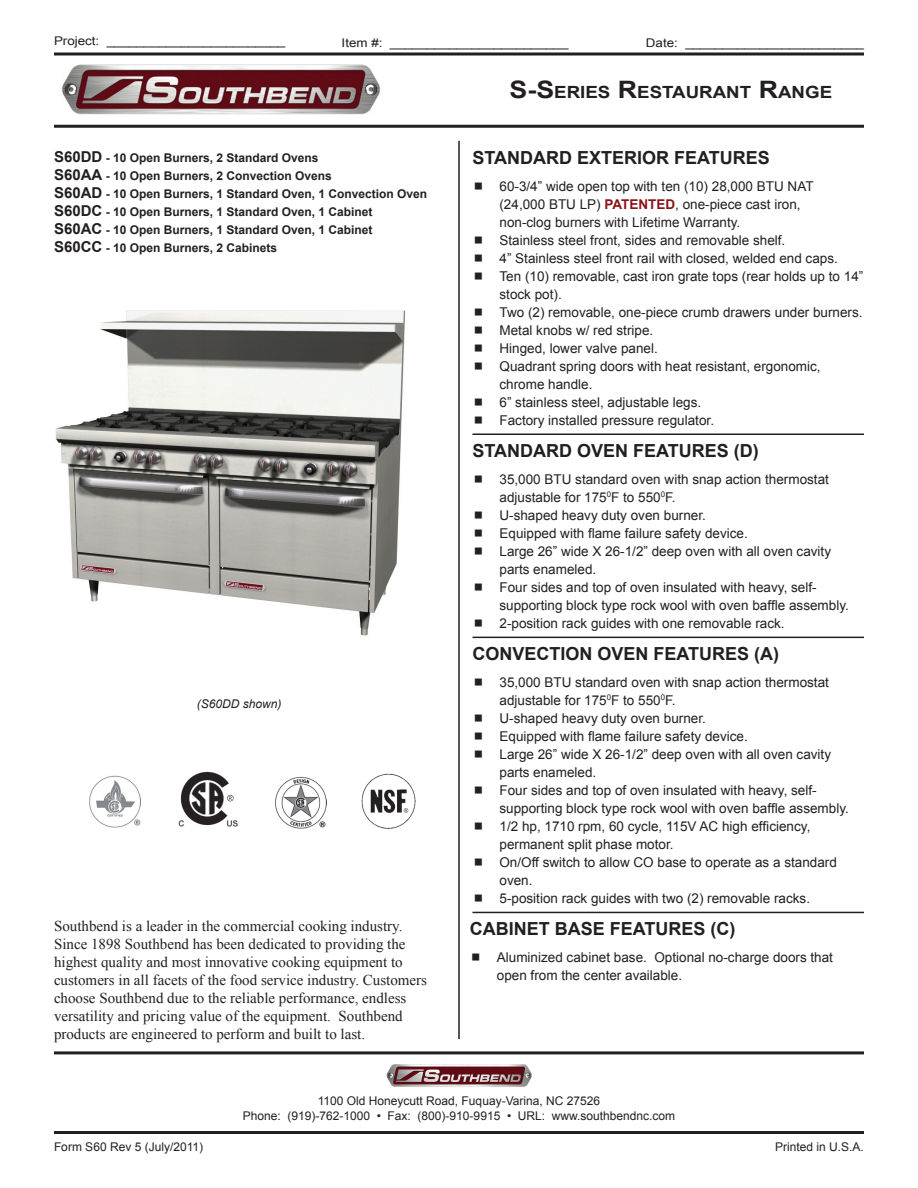
<style>
.page{position:relative;width:918px;height:1188px;background:#fff}
.page>*{position:absolute;margin:0;border:0;box-sizing:border-box;transform-origin:0 0}
.t1{font:700 18px "Arial";color:#231f20}
.t2{font:700 16.8px "Arial";color:#231f20;scale:1.12 1}
.t3{font:15px/18px "Times New Roman";color:#231f20}
.t4{font:13.5px/18px "Arial";color:#231f20}
.t5{font:700 12px/18px "Arial";color:#231f20}
.t6{font:12px/14.4px "Arial";color:#231f20;text-align:center}
.t7{font:12px "Arial";color:#231f20;scale:1.12 1}
.t8{font:italic 12px "Arial";color:#231f20}
.s1{font-size:24px}
.s2{font-size:15px}
.s3{font-weight:700;color:#891619}
</style>
<div class="page">
<img style="left:62px;top:64px;width:319px;height:51px">
<hr style="left:54px;top:125px;width:810px;height:3px;background:#231f20">
<img style="left:386px;top:1064px;width:146px;height:23px">
<hr style="left:54px;top:1131px;width:810px;height:3px;background:#231f20">
<hr style="left:54px;top:1051px;width:810px;height:3px;background:#231f20">
<svg style="left:54px;top:52px;width:810px;height:4px;background:#595657"></svg>
<img style="left:55px;top:311px;width:350px;height:325px">
<hr style="left:458px;top:141px;width:2px;height:898px;background:#231f20">
<hr style="left:472px;top:434px;width:392px;height:1px;background:#231f20">
<hr style="left:472px;top:637px;width:392px;height:1px;background:#231f20">
<hr style="left:472px;top:912px;width:392px;height:1px;background:#231f20">
<img style="left:361px;top:773px;width:55px;height:56px">
<img style="left:178px;top:772px;width:60px;height:55px">
<img style="left:275px;top:776px;width:51px;height:52px">
<img style="left:89px;top:775px;width:51px;height:52px">
<p class="t7" style="left:54px;top:33px;width:208px">Project: ________________________</p>
<p class="t7" style="left:342px;top:35px;width:204px">Item #: ________________________</p>
<p class="t7" style="left:646px;top:35px;width:196px">Date: ________________________</p>
<p class="t2" style="left:510px;top:81px;width:290px"><span class="s1">S-S</span>ERIES <span class="s1">R</span>ESTAURANT <span class="s1">R</span>ANGE</p>
<p class="t5" style="left:54px;top:149px;width:375px"><span class="s2">S60DD</span> - 10 Open Burners, 2 Standard Ovens<br><span class="s2">S60AA</span> - 10 Open Burners, 2 Convection Ovens<br><span class="s2">S60AD</span> - 10 Open Burners, 1 Standard Oven, 1 Convection Oven <span class="s2">S60DC</span> - 10 Open Burners, 1 Standard Oven, 1 Cabinet<br><span class="s2">S60AC</span> - 10 Open Burners, 1 Standard Oven, 1 Cabinet<br><span class="s2">S60CC</span> - 10 Open Burners, 2 Cabinets</p>
<h1 class="t1" style="left:472px;top:146px;width:297px">Standard exterio r Features</h1>
<p class="t4" style="left:500px;top:177px;width:316px">60-3/4” wide open top with ten (10) 28,000 BTU NAT (24,000 BTU LP) <span class="s3">PATENTE</span></p>
<p class="t4" style="left:500px;top:195px;width:365px;text-indent:166px"><span class="s3">D</span>, one-piece cast iron,<br>non-clog burners with Lifetime Warranty.<br>Stainless steel front, sides and removable shelf.<br>4” Stainless steel front rail with closed, welded end caps.<br>Ten (10) removable, cast iron grate tops (rear holds up to 14” stock pot).<br>Two (2) removable, one-piece crumb drawers under burners.<br>Metal knobs w/ red stripe.<br>Hinged, lower valve panel.<br>Quadrant spring doors with heat resistant, ergonomic, chrome handle.<br>6” stainless steel, adjustable legs.<br>Factory installed pressure regulator.</p>
<h1 class="t1" style="left:472px;top:439px;width:288px">Standard oven Features (D)</h1>
<p class="t4" style="left:499px;top:470px;width:351px">35,000 BTU standard oven with snap action thermostat adjustable for 175<sup>0</sup>F to 550<sup>0</sup>F.<br>U-shaped heavy duty oven burner.<br>Equipped with flame failure safety device.<br>Large 26” wide X 26-1/2” deep oven with all oven cavity parts enameled.<br>Four sides and top of oven insulated with heavy, self&shy;supporting block type rock wool with oven baffle assembly.<br>2-position rack guides with one removable rack.</p>
<h1 class="t1" style="left:472px;top:642px;width:40px">CONVE</h1>
<h1 class="t1" style="left:537px;top:642px;width:244px">CTION oven Features (A)</h1>
<p class="t4" style="left:499px;top:673px;width:351px">35,000 BTU standard oven with snap action thermostat adjustable for 175<sup>0</sup>F to 550<sup>0</sup>F.<br>U-shaped heavy duty oven burner.<br>Equipped with flame failure safety device.<br>Large 26” wide X 26-1/2” deep oven with all oven cavity parts enameled.<br>Four sides and top of oven insulated with heavy, self&shy;supporting block type rock wool with oven baffle assembly.<br>1/2 hp, 1710 rpm, 60 cycle, 115V AC high efficiency, permanent split phase motor.<br>On/Off switch to allow CO base to operate as a standard oven.<br>5-position rack guides with two (2) removable racks.</p>
<h1 class="t1" style="left:470px;top:917px;width:50px">cABINET</h1>
<h1 class="t1" style="left:555px;top:917px;width:182px">BASE Features (c)</h1>
<p class="t4" style="left:497px;top:948px;width:338px">Aluminized cabinet base. Optional no-charge doors that open from the center available.</p>
<p class="t8" style="left:197px;top:696px;width:86px">(S60DD shown)</p>
<p class="t3" style="left:54px;top:917px;width:375px">Southbend is a leader in the commercial cooking industry.<br>Since 1898 Southbend has been dedicated to providing the highest quality and most innovative cooking equipment to customers in all facets of the food service industry. Customers choose Southbend due to the reliable performance, endless versatility and pricing value of the equipment. Southbend products are engineered to perform and built to last.</p>
<p class="t6" style="left:54px;top:1140px;width:151px">Form S60 Rev 5 (July/2011)</p>
<p class="t6" style="left:243px;top:1094px;width:434px">1100 Old Honeycutt Road, Fuquay-Varina, NC 27526<br>Phone: (919)-762-1000 • Fax: (800)-910-9915 • URL: www.southbendnc.com</p>
<p class="t6" style="left:775px;top:1140px;width:90px">Printed in U.S.A.</p>
</div>
